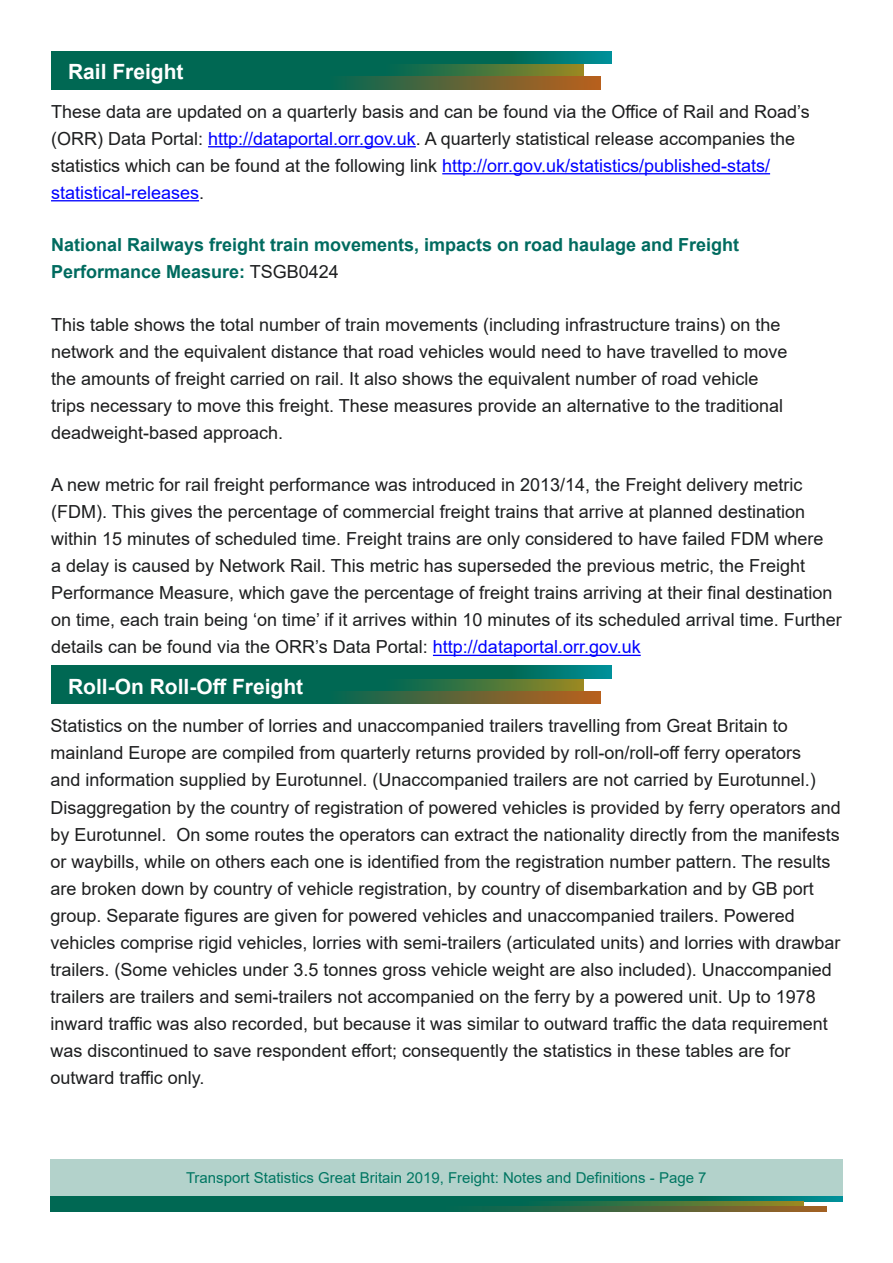
<style>
.page{position:relative;width:893px;height:1263px;background:#fff}
.page>*{position:absolute;margin:0;border:0;box-sizing:border-box;transform-origin:0 0}
.t1{font:700 21px "Arial";color:#fff}
.t2{font:700 21px "Arial";color:#fff}
.t3{font:18px/27px "Arial";color:#1d1e1f}
.t4{font:18px/27px "Arial";color:#1d1e1f}
.t5{font:700 18px/27px "Arial";color:#006b5f}
.t6{font:15px "Arial";color:#007662}
.s1{font-style:inherit}
.s2{color:#00f}
.s3{font-weight:400;color:#1d1e1f}
</style>
<div class="page">
<div style="left:50px;top:1160px;width:792px;height:36px;background:#b3d2cb"></div>
<svg style="left:50px;top:1196px;width:792px;height:5px;background:#006b59"></svg>
<svg style="left:50px;top:1201px;width:753px;height:5px;background:#1b6d4a"></svg>
<svg style="left:50px;top:1206px;width:777px;height:6px;background:#256647"></svg>
<hr style="left:433px;top:655px;width:208px;height:1px;background:#00f">
<hr style="left:51px;top:200px;width:148px;height:1px;background:#00f">
<hr style="left:442px;top:173px;width:328px;height:1px;background:#00f">
<hr style="left:208px;top:146px;width:208px;height:1px;background:#00f">
<svg style="left:51px;top:64px;width:533px;height:13px;background:#1c6d49"></svg>
<svg style="left:51px;top:51px;width:561px;height:13px;background:#006b59"></svg>
<svg style="left:51px;top:77px;width:550px;height:12px;background:#306544"></svg>
<svg style="left:51px;top:678px;width:533px;height:13px;background:#196d4b"></svg>
<svg style="left:51px;top:665px;width:561px;height:13px;background:#006b59"></svg>
<svg style="left:51px;top:691px;width:550px;height:13px;background:#306544"></svg>
<p class="t2" style="left:68px;top:57px;width:117px">Rail Freight</p>
<p class="t3" style="left:51px;top:98px;width:760px">These data are updated on a quarterly basis and can be found via the Office of Rail and Road’s <span class="s1">(ORR) Data Portal:</span> <span class="s2">http://dataportal.orr.gov.uk</span>. A quarterly statistical release accompanies the statistics which can be found at the following link <span class="s2">http://orr.gov.uk/statistics/published-stats/ </span><span class="s2">statistical-releases</span><span class="s1">.</span></p>
<p class="t5" style="left:51px;top:232px;width:690px">National Railways freight train movements, impacts on road haulage and Freight<br>Performance Measure: <span class="s3">TSGB0424</span></p>
<p class="t4" style="left:51px;top:311px;width:731px">This table shows the total number of train movements (including infrastructure trains) on the</p>
<p class="t3" style="left:51px;top:338px;width:738px">network and the equivalent distance that road vehicles would need to have travelled to move the amounts of freight carried on rail. It also shows the equivalent number of road vehicle</p>
<p class="t4" style="left:51px;top:392px;width:733px">trips necessary to move this freight. These measures provide an alternative to the traditional deadweight-based approach.</p>
<p class="t4" style="left:51px;top:471px;width:774px">A new metric for rail freight performance was introduced in 2013/14, the Freight delivery metric (FDM). This gives the percentage of commercial freight trains that arrive at planned destination within 15 minutes of scheduled time. Freight trains are only considered to have failed FDM where</p>
<p class="t3" style="left:51px;top:552px;width:792px">a delay is caused by Network Rail. This metric has superseded the previous metric, the Freight Performance Measure, which gave the percentage of freight trains arriving at their final destination on time, each train being ‘on time’ if it arrives within 10 minutes of its scheduled arrival time. Further details can be found via the ORR’s Data Portal: <span class="s2">http://dataportal.orr.gov.uk</span></p>
<p class="t1" style="left:68px;top:671px;width:237px">Roll-On Roll-Off Freight</p>
<p class="t4" style="left:50px;top:712px;width:739px">Statistics on the number of lorries and unaccompanied trailers travelling from Great Britain to</p>
<p class="t3" style="left:50px;top:739px;width:752px">mainland Europe are compiled from quarterly returns provided by roll-on/roll-off ferry operators</p>
<p class="t4" style="left:50px;top:766px;width:792px">and information supplied by Eurotunnel. (Unaccompanied trailers are not carried by Eurotunnel.)<br>Disaggregation by the country of registration of powered vehicles is provided by ferry operators and by Eurotunnel. On some routes the operators can extract the nationality directly from the manifests</p>
<p class="t3" style="left:50px;top:847px;width:782px">or waybills, while on others each one is identified from the registration number pattern. The results are broken down by country of vehicle registration, by country of disembarkation and by GB port group. Separate figures are given for powered vehicles and unaccompanied trailers. Powered</p>
<p class="t4" style="left:50px;top:928px;width:792px">vehicles comprise rigid vehicles, lorries with semi-trailers (articulated units) and lorries with drawbar trailers. (Some vehicles under 3.5 tonnes gross vehicle weight are also included). Unaccompanied trailers are trailers and semi-trailers not accompanied on the ferry by a powered unit. Up to 1978</p>
<p class="t3" style="left:50px;top:1009px;width:779px">inward traffic was also recorded, but because it was similar to outward traffic the data requirement was discontinued to save respondent effort; consequently the statistics in these tables are for outward traffic only.</p>
<p class="t6" style="left:186px;top:1168px;width:522px">Transport Statistics Great Britain 2019, Freight: Notes and Definitions - Page 7</p>
</div>
